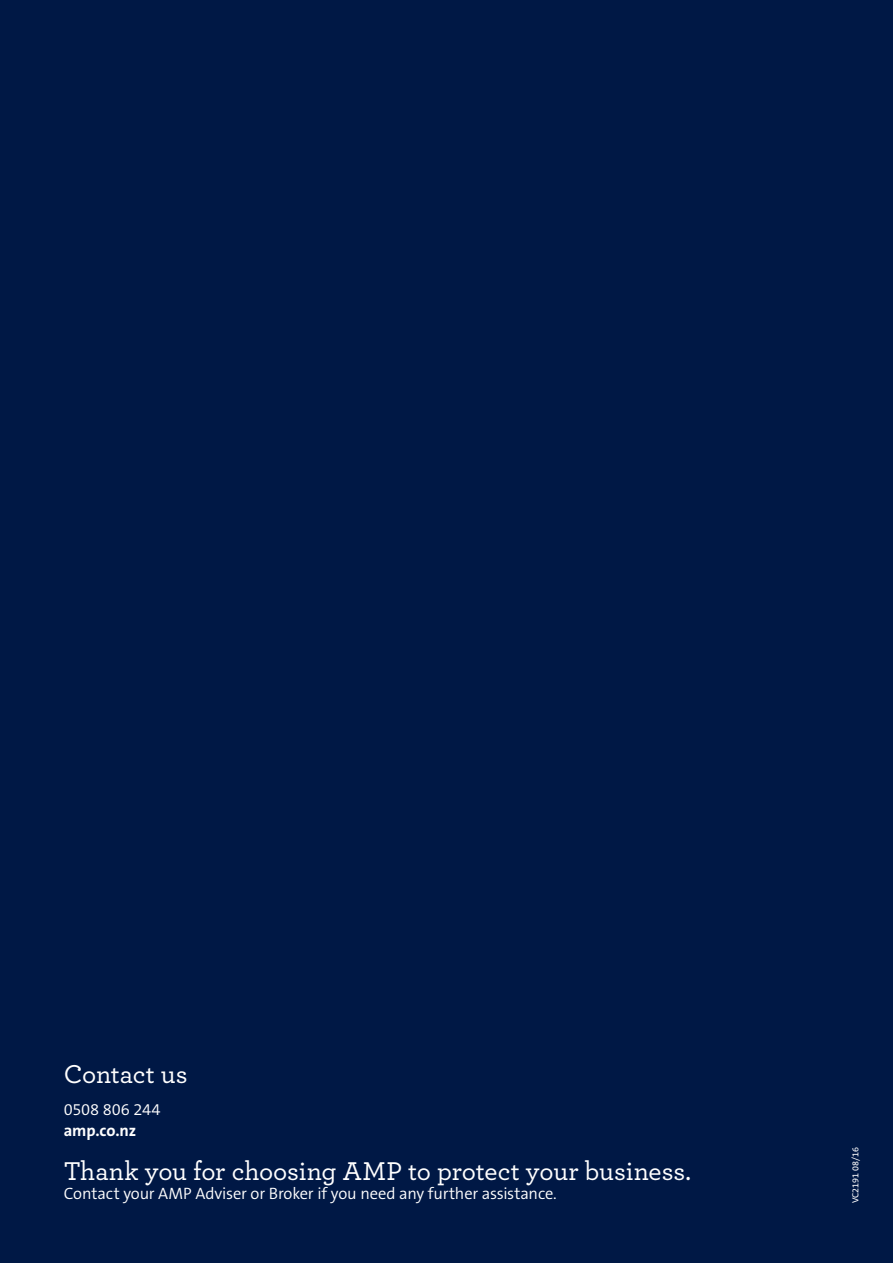
<style>
.page{position:relative;width:893px;height:1263px;background:#001845}
.page>*{position:absolute;margin:0;border:0;box-sizing:border-box;transform-origin:0 0}
.t1{font:500 27px "Archer";letter-spacing:-.005em;color:#fff}
.t2{font:300 16.5px "The Sans B4";letter-spacing:-.01em;color:#fff}
.t3{font:700 16.5px "The Sans B7";letter-spacing:-.01em;color:#fff}
.t4{font:9px "The Sans B5 Plain";color:#fff}
</style>
<div class="page">
<h1 class="t1" style="left:64px;top:1054px;width:125px">Contact us</h1>
<p class="t2" style="left:64px;top:1100px;width:98px">0508 806 244</p>
<p class="t3" style="left:64px;top:1122px;width:74px">amp.co.nz</p>
<h1 class="t1" style="left:64px;top:1151px;width:629px">Thank you for choosing AMP to protect your business.</h1>
<p class="t2" style="left:64px;top:1185px;width:495px">Contact your AMP Adviser or Broker if you need any further assistance.</p>
<p class="t4" style="left:851px;top:1203px;width:58px;rotate:-90deg">VC2191 08/16</p>
</div>
